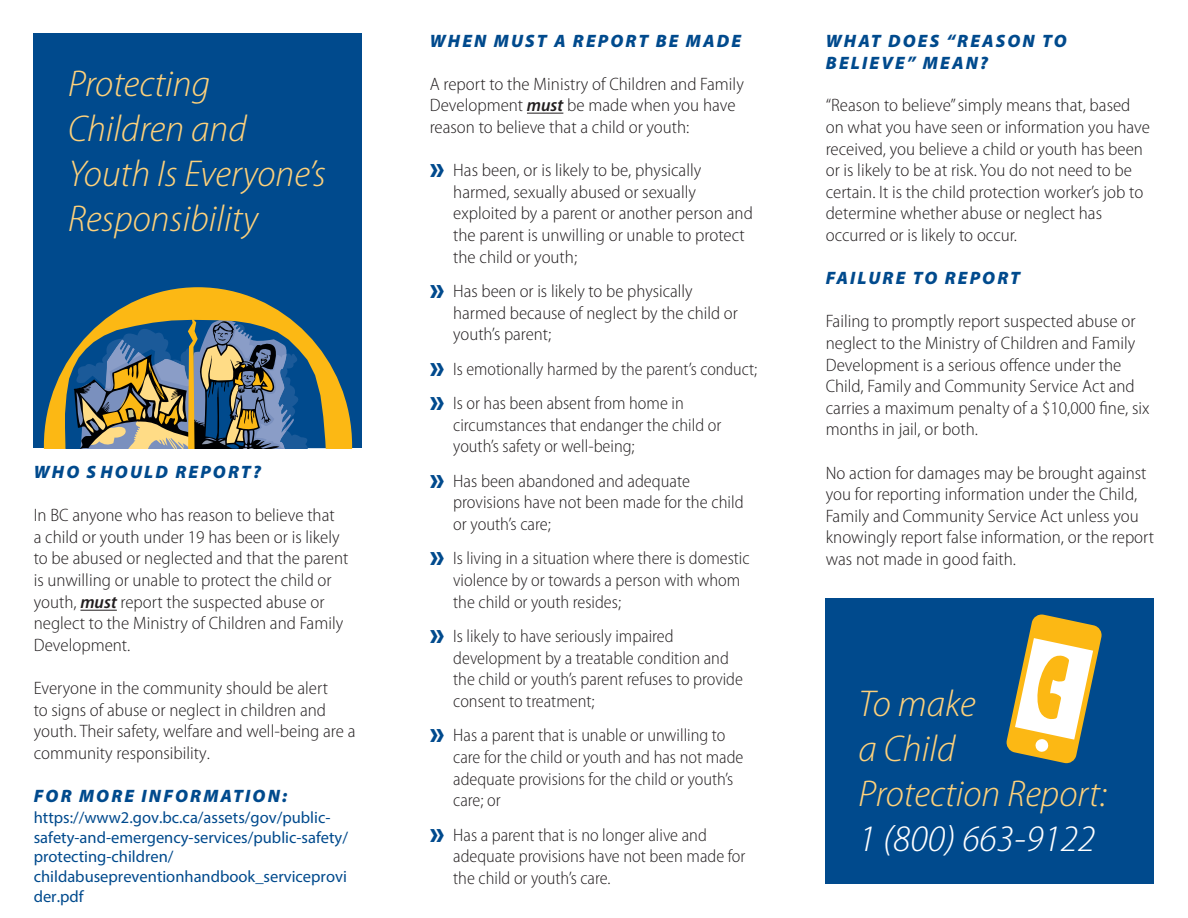
<style>
.page{position:relative;width:1188px;height:918px;background:#fff}
.page>*{position:absolute;margin:0;border:0;box-sizing:border-box;transform-origin:0 0}
.t1{font:italic 300 semi-condensed 37.5px/45px "Myriad Pro";color:#fed17b;scale:1.07 1}
.t2{font:italic 300 semi-condensed 37.5px "Myriad Pro";color:#fff;scale:1.07 1}
.t3{font:300 semi-condensed 18px/21.6px "Myriad Pro";color:#231f20;scale:1.04 1}
.t4{font:300 semi-condensed 18px/21.6px "Myriad Pro";color:#231f20}
.t5{font:italic 900 18px/21.6px "Myriad Pro";letter-spacing:.12em;color:#004a8d}
.t6{font:16.5px/19.6px "Myriad Pro";color:#004a8d}
.s1{font-weight:600;font-style:italic}
.s2{font-weight:900;font-size:33.6px;color:#004a8d}
</style>
<div class="page">
<div style="left:34px;top:34px;width:328px;height:414px;background:#004a8d"></div>
<hr style="left:527px;top:113px;width:36px;height:1px;background:#231f20">
<div style="left:826px;top:598px;width:328px;height:286px;background:#004a8d"></div>
<svg style="left:44px;top:287px;width:308px;height:161px"></svg>
<svg style="left:1006px;top:614px;width:96px;height:150px"></svg>
<hr style="left:80px;top:610px;width:37px;height:1px;background:#231f20">
<p class="t1" style="left:68px;top:62px;width:242px">Protecting<br>Children and<br>Youth Is Everyone’s<br>Responsibility</p>
<p class="t5" style="left:34px;top:461px;width:229px">WHO S HOULD REPORT?</p>
<p class="t3" style="left:34px;top:505px;width:304px">In BC anyone who has reason to believe that<br>a child or youth under 19 has been or is likely to be abused or neglected and that the parent is unwilling or unable to protect the child or youth, <span class="s1">must</span> report the suspected abuse or neglect to the Ministry of Children and Family Development.</p>
<p class="t3" style="left:34px;top:678px;width:311px">Everyone in the community should be alert<br>to signs of abuse or neglect in children and youth. Their safety, welfare and well-being are a community responsibility.</p>
<p class="t5" style="left:34px;top:785px;width:255px">FOR MORE INFORMATION:</p>
<p class="t6" style="left:34px;top:807px;width:316px">https://www2.gov.bc.ca/assets/gov/public&shy;safety-and-emergency-services/public-safety/ protecting-children/ childabusepreventionhandbook_serviceprovi der.pdf</p>
<p class="t5" style="left:430px;top:31px;width:313px">WHEN MUST A REPORT BE MADE</p>
<p class="t3" style="left:430px;top:73px;width:304px">A report to the Ministry of Children and Family<br>Development <span class="s1">must</span> be made when you have reason to believe that a child or youth:</p>
<p class="t3" style="left:453px;top:160px;width:290px;text-indent:-24px"><span class="s2">»</span> Has been, or is likely to be, physically harmed, sexually abused or sexually exploited by a parent or another person and the parent is unwilling or unable to protect the child or youth;</p>
<p class="t4" style="left:453px;top:281px;width:286px;text-indent:-24px"><span class="s2">»</span> Has been or is likely to be physically harmed because of neglect by the child or youth’s parent;</p>
<p class="t4" style="left:430px;top:358px;width:329px"><span class="s2">»</span> Is emotionally harmed by the parent’s conduct;</p>
<p class="t4" style="left:453px;top:393px;width:270px;text-indent:-24px"><span class="s2">»</span> Is or has been absent from home in circumstances that endanger the child or youth’s safety or well-being;</p>
<p class="t4" style="left:453px;top:470px;width:292px;text-indent:-24px"><span class="s2">»</span> Has been abandoned and adequate provisions have not been made for the child or youth’s care;</p>
<p class="t4" style="left:453px;top:548px;width:298px;text-indent:-24px"><span class="s2">»</span> Is living in a situation where there is domestic violence by or towards a person with whom the child or youth resides;</p>
<p class="t4" style="left:453px;top:626px;width:291px;text-indent:-24px"><span class="s2">»</span> Is likely to have seriously impaired development by a treatable condition and the child or youth’s parent refuses to provide consent to treatment;</p>
<p class="t4" style="left:453px;top:725px;width:292px;text-indent:-24px"><span class="s2">»</span> Has a parent that is unable or unwilling to care for the child or youth and has not made adequate provisions for the child or youth’s care; or</p>
<p class="t4" style="left:453px;top:824px;width:294px;text-indent:-24px"><span class="s2">»</span> Has a parent that is no longer alive and adequate provisions have not been made for the child or youth’s care.</p>
<p class="t5" style="left:826px;top:31px;width:242px">WHAT DOES “REASON TO<br>BELIEVE” MEAN?</p>
<p class="t3" style="left:826px;top:95px;width:313px">“Reason to believe” simply means that, based on what you have seen or information you have received, you believe a child or youth has been or is likely to be at risk. You do not need to be certain. It is the child protection worker’s job to determine whether abuse or neglect has occurred or is likely to occur.</p>
<p class="t5" style="left:826px;top:268px;width:196px">FAILURE TO REPORT</p>
<p class="t3" style="left:826px;top:311px;width:313px">Failing to promptly report suspected abuse or neglect to the Ministry of Children and Family Development is a serious offence under the Child, Family and Community Service Act and carries a maximum penalty of a $10,000 fine, six months in jail, or both.</p>
<p class="t3" style="left:826px;top:462px;width:317px">No action for damages may be brought against you for reporting information under the Child, Family and Community Service Act unless you knowingly report false information, or the report was not made in good faith.</p>
<p class="t1" style="left:859px;top:682px;width:111px">To make</p>
<p class="t1" style="left:859px;top:727px;width:92px">a Child</p>
<p class="t1" style="left:859px;top:772px;width:234px">Protection Report:</p>
<p class="t2" style="left:859px;top:818px;width:223px">1 (800) 663-9122</p>
</div>
